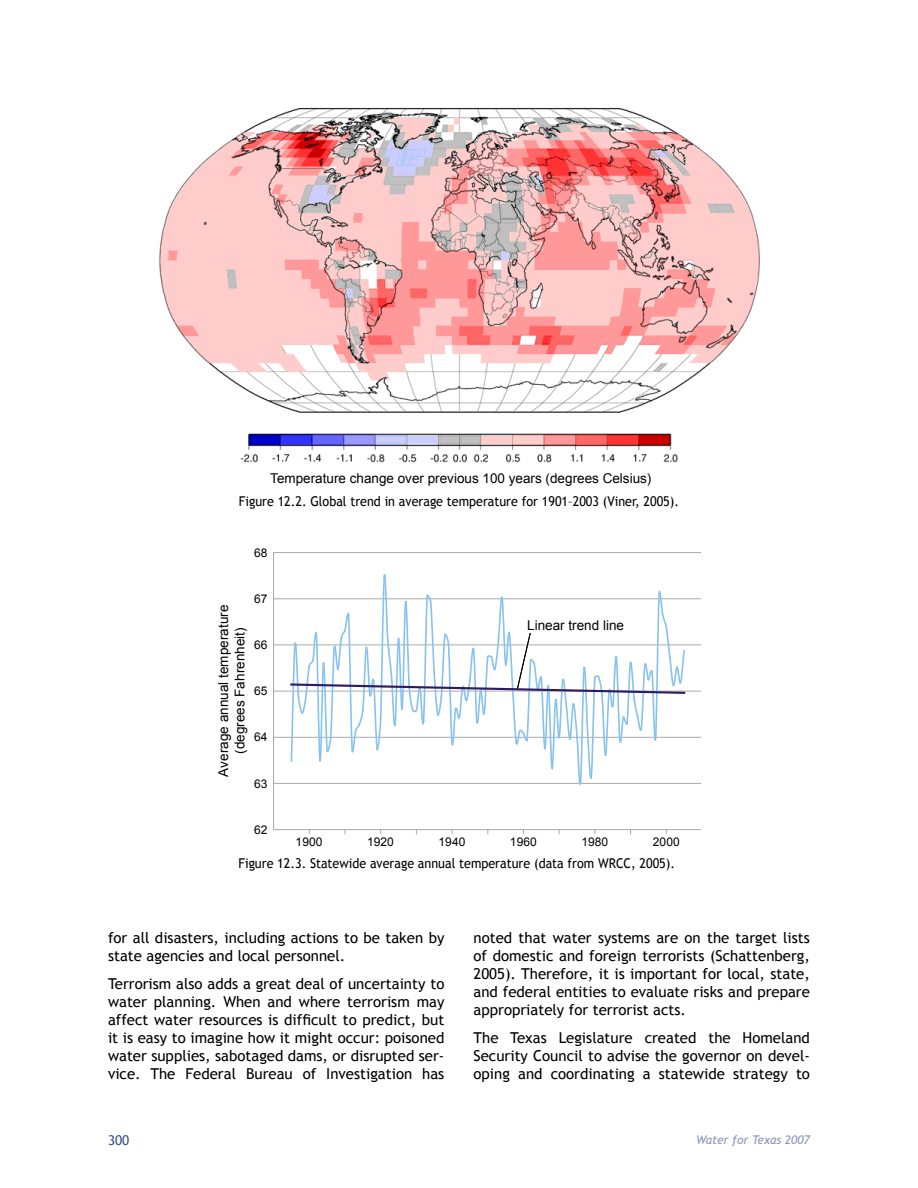
<style>
.page{position:relative;width:918px;height:1188px;background:#fff}
.page>*{position:absolute;margin:0;border:0;box-sizing:border-box;transform-origin:0 0}
.t1{font:15px/18px "Trebuchet MS";color:#000;text-align:justify}
.t2{font:13.5px "Trebuchet MS";color:#000;scale:.93 1}
.t3{font:13.5px/16.2px "Arial";color:#000;text-align:center}
.t4{font:13.5px "Trebuchet MS";color:#324e8b}
.t5{font:12px "Arial";letter-spacing:.005em;color:#000}
.t6{font:italic 12px "Trebuchet MS";color:#8b95bd}
</style>
<div class="page">
<hr style="left:274px;top:783px;width:427px;height:1px;background:#aaa">
<hr style="left:274px;top:737px;width:427px;height:1px;background:#aaa">
<hr style="left:274px;top:691px;width:427px;height:1px;background:#aaa">
<hr style="left:274px;top:645px;width:427px;height:1px;background:#aaa">
<hr style="left:274px;top:598px;width:427px;height:1px;background:#aaa">
<hr style="left:274px;top:552px;width:427px;height:1px;background:#aaa">
<hr style="left:274px;top:829px;width:427px;height:1px;background:#aaa">
<hr style="left:273px;top:553px;width:1px;height:277px;background:#aaa">
<svg style="left:289px;top:574px;width:397px;height:211px"></svg>
<img style="left:159px;top:107px;width:601px;height:356px">
<p class="t3" style="left:270px;top:470px;width:383px">Temperature change over previous 100 years (degrees Celsius)</p>
<p class="t2" style="left:239px;top:493px;width:475px">Figure 12.2. Global trend in average temperature for 1901–2003 (Viner, 2005).</p>
<p class="t5" style="left:254px;top:545px;width:15px">68</p>
<p class="t5" style="left:254px;top:591px;width:15px">67</p>
<p class="t3" style="left:216px;top:777px;width:173px;rotate:-90deg">Average annual temperature (degrees Fahrenheit)</p>
<p class="t5" style="left:254px;top:637px;width:15px">66</p>
<p class="t5" style="left:254px;top:683px;width:15px">65</p>
<p class="t5" style="left:254px;top:729px;width:15px">64</p>
<p class="t5" style="left:254px;top:776px;width:15px">63</p>
<p class="t5" style="left:254px;top:822px;width:15px">62</p>
<p class="t3" style="left:527px;top:617px;width:98px">Linear trend line</p>
<p class="t5" style="left:296px;top:834px;width:28px">1900</p>
<p class="t5" style="left:367px;top:834px;width:28px">1920</p>
<p class="t5" style="left:439px;top:834px;width:28px">1940</p>
<p class="t5" style="left:510px;top:834px;width:28px">1960</p>
<p class="t5" style="left:581px;top:834px;width:28px">1980</p>
<p class="t5" style="left:653px;top:834px;width:28px">2000</p>
<p class="t2" style="left:238px;top:855px;width:471px">Figure 12.3. Statewide average annual temperature (data from WRCC, 2005).</p>
<p class="t1" style="left:108px;top:928px;width:338px">for all disasters, including actions to be taken by state agencies and local personnel.</p>
<p class="t1" style="left:108px;top:975px;width:338px">Terrorism also adds a great deal of uncertainty to water planning. When and where terrorism may affect water resources is difficult to predict, but it is easy to imagine how it might occur: poisoned water supplies, sabotaged dams, or disrupted ser&shy;vice. The Federal Bureau of Investigation has</p>
<p class="t1" style="left:474px;top:928px;width:338px">noted that water systems are on the target lists of domestic and foreign terrorists (Schattenberg, 2005). Therefore, it is important for local, state, and federal entities to evaluate risks and prepare appropriately for terrorist acts.</p>
<p class="t1" style="left:474px;top:1029px;width:338px">The Texas Legislature created the Homeland Security Council to advise the governor on devel&shy;oping and coordinating a statewide strategy to</p>
<p class="t4" style="left:108px;top:1133px;width:23px">300</p>
<p class="t6" style="left:696px;top:1133px;width:115px">Water for Texas 2007</p>
</div>
